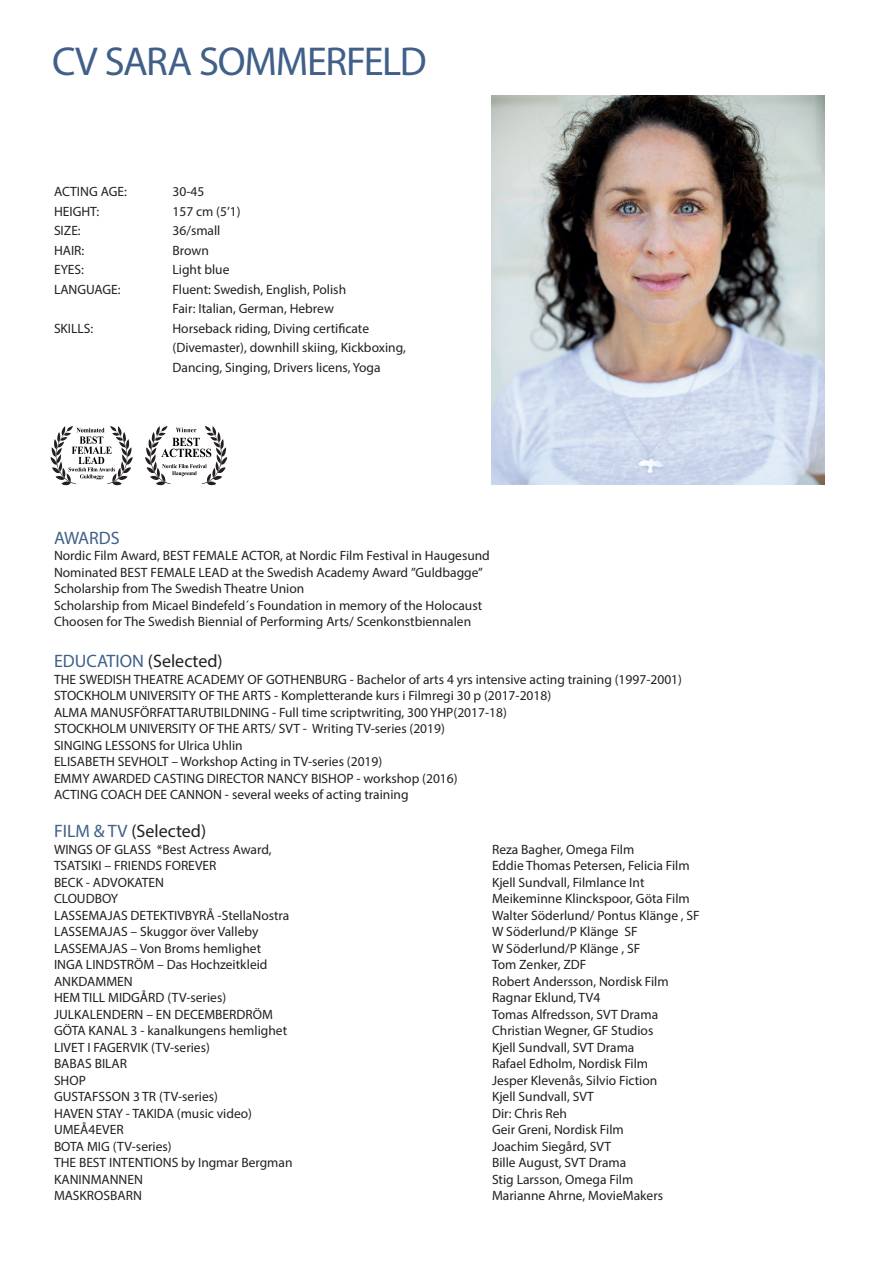
<style>
.page{position:relative;width:893px;height:1263px;background:#fff}
.page>*{position:absolute;margin:0;border:0;box-sizing:border-box;transform-origin:0 0}
.t1{font:40.5px "Myriad Pro";letter-spacing:-.035em;color:#416089}
.t2{font:18px "Myriad Pro";color:#231f20}
.t3{font:18px "Myriad Pro";color:#416089}
.t4{font:13.5px/16.5px "Myriad Pro";color:#231f20}
.s1{color:#416089}
</style>
<div class="page">
<img style="left:492px;top:96px;width:333px;height:389px">
<svg style="left:51px;top:426px;width:82px;height:59px"></svg>
<svg style="left:145px;top:426px;width:82px;height:59px"></svg>
<h1 class="t1" style="left:52px;top:36px;width:376px">CV SARA SOMMERFELD</h1>
<p class="t4" style="left:54px;top:183px;width:74px">ACTING AGE:</p>
<p class="t4" style="left:173px;top:183px;width:33px">30-45</p>
<p class="t4" style="left:54px;top:203px;width:47px">HEIGHT:</p>
<p class="t4" style="left:173px;top:203px;width:70px">157 cm (5’1)</p>
<p class="t4" style="left:54px;top:222px;width:28px">SIZE:</p>
<p class="t4" style="left:173px;top:222px;width:49px">36/small</p>
<p class="t4" style="left:54px;top:242px;width:32px">HAIR:</p>
<p class="t4" style="left:173px;top:242px;width:38px">Brown</p>
<p class="t4" style="left:54px;top:261px;width:31px">EYES:</p>
<p class="t4" style="left:173px;top:261px;width:58px">Light blue</p>
<p class="t4" style="left:54px;top:281px;width:68px">LANGUAGE:</p>
<p class="t4" style="left:173px;top:279px;width:175px;line-height:19.5px">Fluent: Swedish, English, Polish<br>Fair: Italian, German, Hebrew</p>
<p class="t4" style="left:54px;top:320px;width:41px">SKILLS:</p>
<p class="t4" style="left:173px;top:318px;width:235px;line-height:19.5px">Horseback riding, Diving certificate (Divemaster), downhill skiing, Kickboxing,<br>Dancing, Singing, Drivers licens, Yoga</p>
<h2 class="t3" style="left:54px;top:527px;width:67px">AWARDS</h2>
<p class="t4" style="left:54px;top:547px;width:437px">Nordic Film Award, BEST FEMALE ACTOR, at Nordic Film Festival in Haugesund Nominated BEST FEMALE LEAD at the Swedish Academy Award ”Guldbagge” Scholarship from The Swedish Theatre Union<br>Scholarship from Micael Bindefeld´s Foundation in memory of the Holocaust Choosen for The Swedish Biennial of Performing Arts/ Scenkonstbiennalen</p>
<h2 class="t2" style="left:54px;top:650px;width:170px"><span class="s1">EDUCATION</span> (Selected)</h2>
<p class="t4" style="left:54px;top:671px;width:629px">THE SWEDISH THEATRE ACADEMY OF GOTHENBURG - Bachelor of arts 4 yrs intensive acting training (1997-2001)<br>STOCKHOLM UNIVERSITY OF THE ARTS - Kompletterande kurs i Filmregi 30 p (2017-2018)<br>ALMA MANUSFÖRFATTARUTBILDNING - Full time scriptwriting, 300 YHP(2017-18)<br>STOCKHOLM UNIVERSITY OF THE ARTS/ SVT - Writing TV-series (2019)<br>SINGING LESSONS for Ulrica Uhlin<br>ELISABETH SEVHOLT – Workshop Acting in TV-series (2019)<br>EMMY AWARDED CASTING DIRECTOR NANCY BISHOP - workshop (2016)<br>ACTING COACH DEE CANNON - several weeks of acting training</p>
<h2 class="t2" style="left:54px;top:820px;width:154px"><span class="s1">FILM &amp; TV</span> (Selected)</h2>
<p class="t4" style="left:54px;top:841px;width:219px">WINGS OF GLASS *Best Actress Award,</p>
<p class="t4" style="left:492px;top:841px;width:144px">Reza Bagher, Omega Film</p>
<p class="t4" style="left:54px;top:857px;width:164px">TSATSIKI – FRIENDS FOREVER</p>
<p class="t4" style="left:492px;top:857px;width:199px">Eddie Thomas Petersen, Felicia Film</p>
<p class="t4" style="left:54px;top:874px;width:111px">BECK - ADVOKATEN</p>
<p class="t4" style="left:492px;top:874px;width:154px">Kjell Sundvall, Filmlance Int</p>
<p class="t4" style="left:54px;top:890px;width:66px">CLOUDBOY</p>
<p class="t4" style="left:492px;top:890px;width:199px">Meikeminne Klinckspoor, Göta Film</p>
<p class="t4" style="left:54px;top:907px;width:237px">LASSEMAJAS DETEKTIVBYRÅ -StellaNostra</p>
<p class="t4" style="left:492px;top:907px;width:209px">Walter Söderlund/ Pontus Klänge , SF</p>
<p class="t4" style="left:54px;top:923px;width:206px">LASSEMAJAS – Skuggor över Valleby</p>
<p class="t4" style="left:492px;top:923px;width:147px">W Söderlund/P Klänge SF</p>
<p class="t4" style="left:54px;top:940px;width:209px">LASSEMAJAS – Von Broms hemlighet</p>
<p class="t4" style="left:492px;top:940px;width:150px">W Söderlund/P Klänge , SF</p>
<p class="t4" style="left:54px;top:956px;width:215px">INGA LINDSTRÖM – Das Hochzeitkleid</p>
<p class="t4" style="left:492px;top:956px;width:96px">Tom Zenker, ZDF</p>
<p class="t4" style="left:54px;top:973px;width:80px">ANKDAMMEN</p>
<p class="t4" style="left:492px;top:973px;width:178px">Robert Andersson, Nordisk Film</p>
<p class="t4" style="left:54px;top:989px;width:174px">HEM TILL MIDGÅRD (TV-series)</p>
<p class="t4" style="left:492px;top:989px;width:110px">Ragnar Eklund, TV4</p>
<p class="t4" style="left:54px;top:1006px;width:220px">JULKALENDERN – EN DECEMBERDRÖM</p>
<p class="t4" style="left:492px;top:1006px;width:168px">Tomas Alfredsson, SVT Drama</p>
<p class="t4" style="left:54px;top:1022px;width:235px">GÖTA KANAL 3 - kanalkungens hemlighet</p>
<p class="t4" style="left:492px;top:1022px;width:163px">Christian Wegner, GF Studios</p>
<p class="t4" style="left:54px;top:1039px;width:157px">LIVET I FAGERVIK (TV-series)</p>
<p class="t4" style="left:492px;top:1039px;width:144px">Kjell Sundvall, SVT Drama</p>
<p class="t4" style="left:54px;top:1055px;width:75px">BABAS BILAR</p>
<p class="t4" style="left:492px;top:1055px;width:158px">Rafael Edholm, Nordisk Film</p>
<p class="t4" style="left:54px;top:1072px;width:33px">SHOP</p>
<p class="t4" style="left:492px;top:1072px;width:167px">Jesper Klevenås, Silvio Fiction</p>
<p class="t4" style="left:54px;top:1088px;width:165px">GUSTAFSSON 3 TR (TV-series)</p>
<p class="t4" style="left:492px;top:1088px;width:103px">Kjell Sundvall, SVT</p>
<p class="t4" style="left:54px;top:1105px;width:200px">HAVEN STAY - TAKIDA (music video)</p>
<p class="t4" style="left:492px;top:1105px;width:77px">Dir: Chris Reh</p>
<p class="t4" style="left:54px;top:1121px;width:71px">UMEÅ4EVER</p>
<p class="t4" style="left:492px;top:1121px;width:133px">Geir Greni, Nordisk Film</p>
<p class="t4" style="left:54px;top:1138px;width:119px">BOTA MIG (TV-series)</p>
<p class="t4" style="left:492px;top:1138px;width:121px">Joachim Siegård, SVT</p>
<p class="t4" style="left:54px;top:1154px;width:240px">THE BEST INTENTIONS by Ingmar Bergman</p>
<p class="t4" style="left:492px;top:1154px;width:136px">Bille August, SVT Drama</p>
<p class="t4" style="left:54px;top:1171px;width:90px">KANINMANNEN</p>
<p class="t4" style="left:492px;top:1171px;width:143px">Stig Larsson, Omega Film</p>
<p class="t4" style="left:54px;top:1187px;width:89px">MASKROSBARN</p>
<p class="t4" style="left:492px;top:1187px;width:173px">Marianne Ahrne, MovieMakers</p>
</div>
